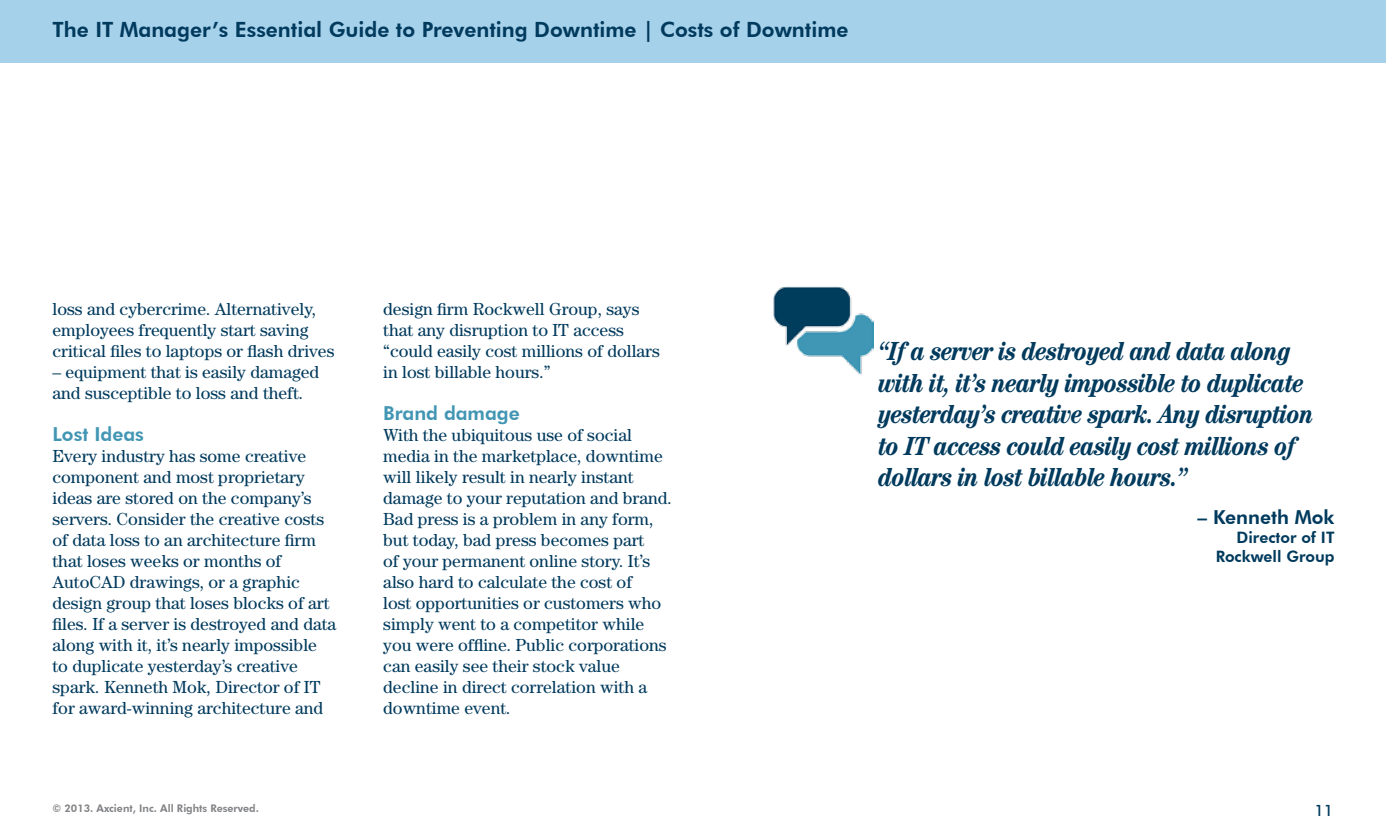
<style>
.page{position:relative;width:1386px;height:840px;background:#fff}
.page>*{position:absolute;margin:0;border:0;box-sizing:border-box;transform-origin:0 0}
.t1{font:italic 700 condensed 26.25px/31.5px "Century Std";letter-spacing:-.02em;color:#003a5d}
.t2{font:800 21px "Futura BT";color:#003a5d}
.t3{font:800 19.25px "Futura BT";color:#4296b4}
.t4{font:800 19.25px "Futura BT";color:#003a5d}
.t5{font:17.5px/21px "Century Std";color:#003a5d}
.t6{font:800 15.75px/18.9px "Futura BT";color:#003a5d;text-align:right}
.t7{font:500 15.75px "Futura BT";color:#003a5d}
.t8{font:800 10.5px "Futura BT";color:#808285}
</style>
<div class="page">
<div style="left:0;top:0;width:1386px;height:63px;background:#a6d1eb"></div>
<img style="left:774px;top:287px;width:100px;height:89px">
<p class="t2" style="left:52px;top:17px;width:797px">The IT Manager’s Essential Guide to Preventing Downtime | Costs of Downtime</p>
<p class="t5" style="left:52px;top:298px;width:283px">loss and cybercrime. Alternatively, employees frequently start saving critical files to laptops or flash drives</p>
<p class="t5" style="left:52px;top:361px;width:268px">– equipment that is easily damaged and susceptible to loss and theft.</p>
<p class="t3" style="left:52px;top:422px;width:93px">Lost Ideas</p>
<p class="t5" style="left:52px;top:445px;width:285px">Every industry has some creative component and most proprietary ideas are stored on the company’s servers. Consider the creative costs of data loss to an architecture firm that loses weeks or months of AutoCAD drawings, or a graphic design group that loses blocks of art files. If a server is destroyed and data along with it, it’s nearly impossible to duplicate yesterday’s creative spark. Kenneth Mok, Director of IT for award-winning architecture and</p>
<p class="t8" style="left:52px;top:801px;width:208px">© 2013. Axcient, Inc. All Rights Reserved.</p>
<p class="t5" style="left:383px;top:298px;width:278px">design firm Rockwell Group, says that any disruption to IT access “could easily cost millions of dollars in lost billable hours.”</p>
<p class="t3" style="left:383px;top:401px;width:138px">Brand damage</p>
<p class="t5" style="left:383px;top:424px;width:290px">With the ubiquitous use of social media in the marketplace, downtime will likely result in nearly instant damage to your reputation and brand.<br>Bad press is a problem in any form, but today, bad press becomes part<br>of your permanent online story. It’s also hard to calculate the cost of<br>lost opportunities or customers who simply went to a competitor while you were offline. Public corporations can easily see their stock value decline in direct correlation with a downtime event.</p>
<h1 class="t1" style="left:879px;top:335px;width:437px">“If a server is destroyed and data along with it, it’s nearly impossible to duplicate yesterday’s creative spark. Any disruption to IT access could easily cost millions of dollars in lost billable hours.”</h1>
<p class="t4" style="left:1198px;top:505px;width:138px">– Kenneth Mok</p>
<p class="t6" style="left:1216px;top:528px;width:120px">Director of IT<br>Rockwell Group</p>
<p class="t7" style="left:1314px;top:800px;width:21px">11</p>
</div>
